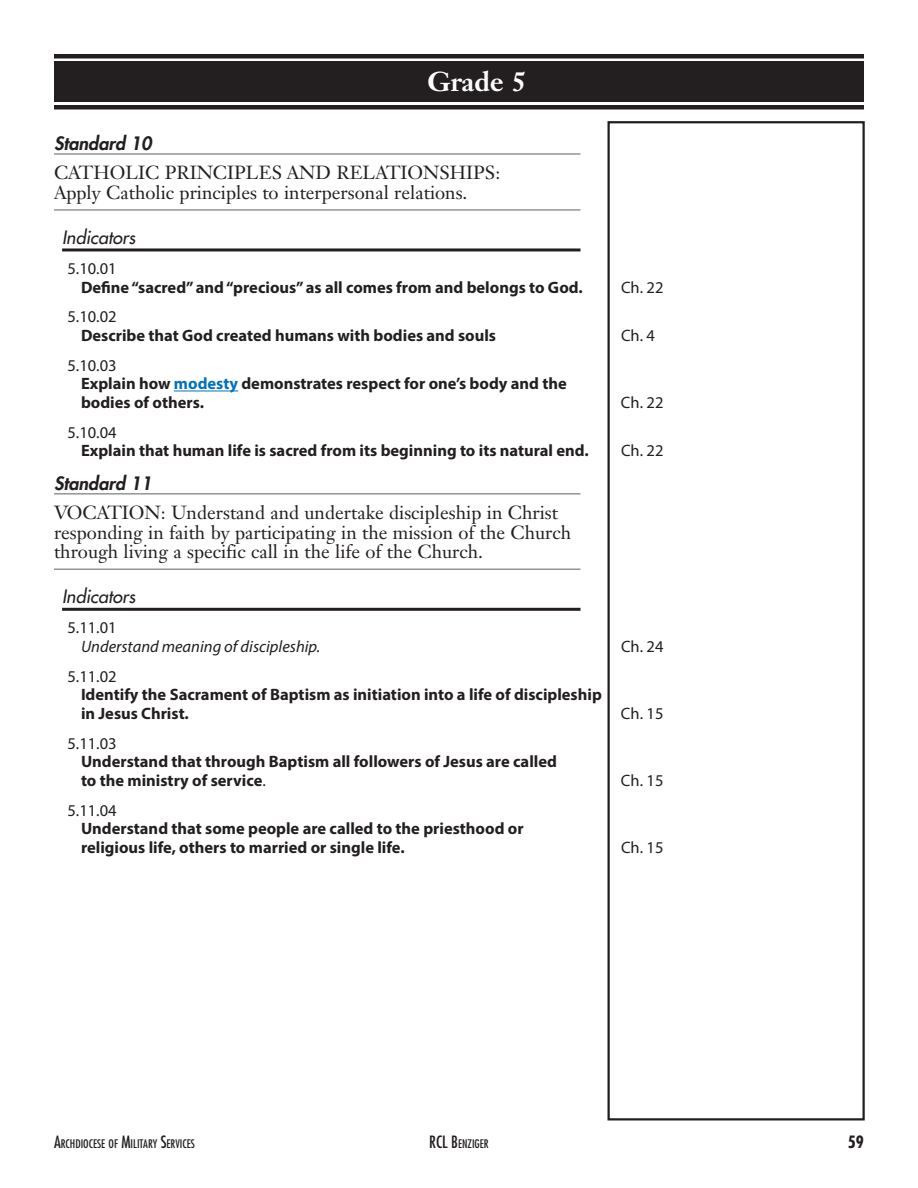
<style>
.page{position:relative;width:918px;height:1188px;background:#fff}
.page>*{position:absolute;margin:0;border:0;box-sizing:border-box;transform-origin:0 0}
.Heading_blk_bar{font:700 27px "Janson Text LT Std";color:#fff}
.Creed{font:18.75px/19.5px "Janson Text LT Std";color:#231f20}
.Standard_I{font:italic 800 18px "Futura Std";color:#231f20}
.Indicators{font:italic 500 18px "Futura Std";color:#231f20}
.Corr_Military_Servic{font:700 16.5px/18.8px "Myriad Pro";color:#231f20}
.Corr_PK_01_01{font:16.5px "Myriad Pro";color:#231f20}
.Corr_Military_Servic-2{font:16.5px "Myriad Pro";color:#231f20}
.Corr_Military_Servic-3{font:italic 16.5px "Myriad Pro";color:#231f20}
.t1{font:700 condensed 16.5px "Futura Std";color:#231f20}
.t2{font:condensed 11.55px "Futura Std";color:#231f20}
.s1{color:#0072bc}
.s2{font-weight:400}
.s3{font-size:16.5px}
</style>
<div class="page">
<div style="left:54px;top:105px;width:810px;height:5px;background:#231f20"></div>
<div style="left:54px;top:54px;width:810px;height:5px;background:#231f20"></div>
<div style="left:608px;top:121px;width:257px;height:999px;border:2px solid #231f20"></div>
<div style="left:54px;top:62px;width:810px;height:40px;background:#231f20"></div>
<hr style="left:54px;top:153px;width:526px;height:2px;background:#939598">
<hr style="left:54px;top:209px;width:526px;height:2px;background:#939598">
<hr style="left:62px;top:248px;width:519px;height:3px;background:#231f20">
<hr style="left:174px;top:391px;width:64px;height:1px;background:#0072bc">
<hr style="left:54px;top:493px;width:526px;height:2px;background:#939598">
<hr style="left:54px;top:568px;width:526px;height:2px;background:#939598">
<hr style="left:62px;top:608px;width:519px;height:3px;background:#231f20">
<h1 class="Heading_blk_bar" style="left:394px;top:64px;width:168px">Kindergarten</h1>
<p class="Heading_blk_bar" style="left:428px;top:64px;width:100px">Grade 5</p>
<p class="Standard_I" style="left:54px;top:132px;width:99px">Standard 10</p>
<p class="Creed" style="left:54px;top:163px;width:448px">CATHOLIC PRINCIPLES AND RELATIONSHIPS:<br>Apply Catholic principles to interpersonal relations.</p>
<p class="Indicators" style="left:62px;top:226px;width:75px">Indicators</p>
<p class="Corr_PK_01_01" style="left:68px;top:258px;width:51px">5.10.01</p>
<p class="Corr_Military_Servic" style="left:81px;top:277px;width:503px">Define “sacred” and “precious” as all comes from and belongs to God.</p>
<p class="Corr_Military_Servic-2" style="left:621px;top:277px;width:44px">Ch. 22</p>
<p class="Corr_PK_01_01" style="left:68px;top:307px;width:51px">5.10.02</p>
<p class="Corr_Military_Servic" style="left:81px;top:326px;width:417px">Describe that God created humans with bodies and souls</p>
<p class="Corr_Military_Servic-2" style="left:621px;top:325px;width:36px">Ch. 4</p>
<p class="Corr_PK_01_01" style="left:68px;top:355px;width:51px">5.10.03</p>
<p class="Corr_Military_Servic" style="left:81px;top:374px;width:487px">Explain how <span class="s1">modesty</span> demonstrates respect for one’s body and the bodies of others.</p>
<p class="Corr_Military_Servic-2" style="left:621px;top:392px;width:44px">Ch. 22</p>
<p class="Corr_PK_01_01" style="left:68px;top:422px;width:51px">5.10.04</p>
<p class="Corr_Military_Servic" style="left:81px;top:441px;width:509px">Explain that human life is sacred from its beginning to its natural end.</p>
<p class="Corr_Military_Servic-2" style="left:621px;top:441px;width:44px">Ch. 22</p>
<p class="Standard_I" style="left:54px;top:472px;width:99px">Standard 11</p>
<p class="Creed" style="left:54px;top:503px;width:519px">VOCATION: Understand and undertake discipleship in Christ responding in faith by participating in the mission of the Church through living a specific call in the life of the Church.</p>
<p class="Indicators" style="left:62px;top:585px;width:75px">Indicators</p>
<p class="Corr_PK_01_01" style="left:68px;top:618px;width:51px">5.11.01</p>
<p class="Corr_Military_Servic-3" style="left:81px;top:636px;width:241px">Understand meaning of discipleship.</p>
<p class="Corr_Military_Servic-2" style="left:621px;top:636px;width:44px">Ch. 24</p>
<p class="Corr_PK_01_01" style="left:68px;top:666px;width:51px">5.11.02</p>
<p class="Corr_Military_Servic" style="left:81px;top:685px;width:522px">Identify the Sacrament of Baptism as initiation into a life of discipleship in Jesus Christ.</p>
<p class="Corr_Military_Servic-2" style="left:621px;top:703px;width:44px">Ch. 15</p>
<p class="Corr_PK_01_01" style="left:68px;top:733px;width:51px">5.11.03</p>
<p class="Corr_Military_Servic" style="left:81px;top:752px;width:477px">Understand that through Baptism all followers of Jesus are called to the ministry of service<span class="s2">.</span></p>
<p class="Corr_PK_01_01" style="left:68px;top:800px;width:51px">5.11.04</p>
<p class="Corr_Military_Servic" style="left:81px;top:819px;width:444px">Understand that some people are called to the priesthood or religious life, others to married or single life.</p>
<p class="Corr_Military_Servic-2" style="left:621px;top:770px;width:44px">Ch. 15</p>
<p class="Corr_Military_Servic-2" style="left:621px;top:837px;width:44px">Ch. 15</p>
<p class="t2" style="left:54px;top:1136px;width:142px"><span class="s3">A</span>RCHDIOCESE OF <span class="s3">M</span>ILITARY <span class="s3">S</span>ERVICES</p>
<p class="t2" style="left:429px;top:1136px;width:61px"><span class="s3">RCL B</span>ENZIGER</p>
<p class="t1" style="left:848px;top:1131px;width:18px">59</p>
</div>
